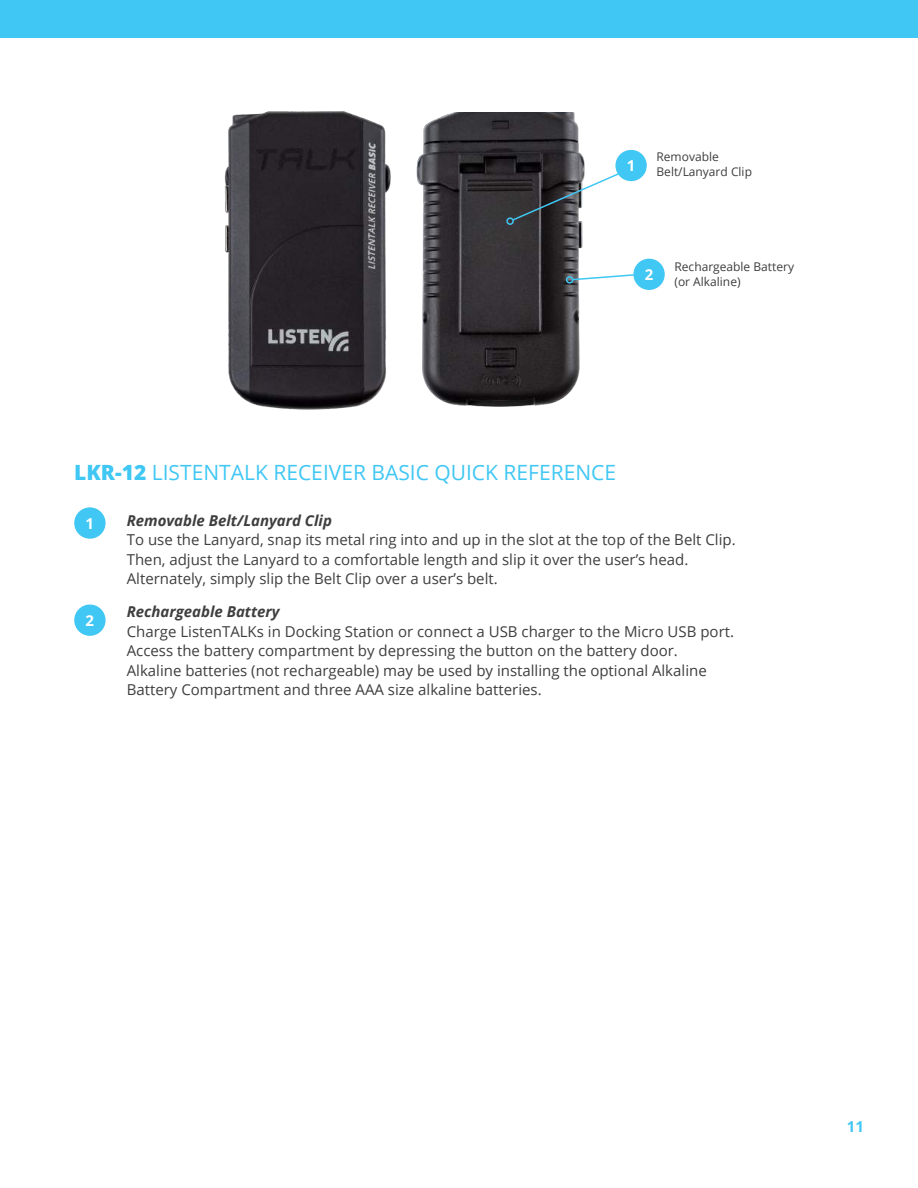
<style>
.page{position:relative;width:918px;height:1188px;background:#fff}
.page>*{position:absolute;margin:0;border:0;box-sizing:border-box;transform-origin:0 0}
.t1{font:21px "Open Sans";color:#40c7f4}
.t2{font:15px/19.5px "Open Sans";color:#3e3e3f}
.t3{font:italic 700 15px "Open Sans";color:#3e3e3f}
.t4{font:700 15px "Open Sans";color:#fff}
.t5{font:700 15px "Open Sans";color:#40c7f4}
.t6{font:12px/15px "Open Sans";color:#3e3e3f}
.s1{font-weight:800}
</style>
<div class="page">
<div style="left:0;top:0;width:918px;height:37px;background:#40c7f4"></div>
<div style="left:74px;top:507px;width:32px;height:32px;background:#40c7f4;border-radius:50%"></div>
<div style="left:74px;top:605px;width:32px;height:31px;background:#40c7f4;border-radius:50%"></div>
<img style="left:224px;top:111px;width:167px;height:299px">
<img style="left:416px;top:112px;width:169px;height:295px">
<svg style="left:571px;top:273px;width:62px;height:8px"></svg>
<div style="left:566px;top:276px;width:7px;height:8px;border:2px solid #40c7f4;border-radius:50%"></div>
<svg style="left:511px;top:162px;width:132px;height:60px"></svg>
<div style="left:506px;top:217px;width:8px;height:8px;border:2px solid #40c7f4;border-radius:50%"></div>
<div style="left:615px;top:150px;width:32px;height:31px;background:#40c7f4;border-radius:50%"></div>
<div style="left:633px;top:259px;width:32px;height:31px;background:#40c7f4;border-radius:50%"></div>
<p class="t4" style="left:627px;top:155px;width:10px">1</p>
<p class="t6" style="left:656px;top:149px;width:97px">Removable<br>Belt/Lanyard Clip</p>
<p class="t4" style="left:645px;top:264px;width:10px">2</p>
<p class="t6" style="left:674px;top:258px;width:121px">Rechargeable Battery (or Alkaline)</p>
<h1 class="t1" style="left:74px;top:458px;width:543px"><span class="s1">LKR-12</span> LISTENTALK RECEIVER BASIC QUICK REFERENCE</h1>
<p class="t3" style="left:127px;top:510px;width:207px">Removable Belt/Lanyard Clip</p>
<p class="t2" style="left:127px;top:530px;width:610px">To use the Lanyard, snap its metal ring into and up in the slot at the top of the Belt Clip.<br>Then, adjust the Lanyard to a comfortable length and slip it over the user’s head.<br>Alternately, simply slip the Belt Clip over a user’s belt.</p>
<p class="t3" style="left:127px;top:601px;width:154px">Rechargeable Battery</p>
<p class="t2" style="left:127px;top:621px;width:609px">Charge ListenTALKs in Docking Station or connect a USB charger to the Micro USB port.<br>Access the battery compartment by depressing the button on the battery door.<br>Alkaline batteries (not rechargeable) may be used by installing the optional Alkaline Battery Compartment and three AAA size alkaline batteries.</p>
<p class="t4" style="left:86px;top:513px;width:10px">1</p>
<p class="t4" style="left:86px;top:610px;width:10px">2</p>
<p class="t5" style="left:847px;top:1116px;width:19px">11</p>
</div>
